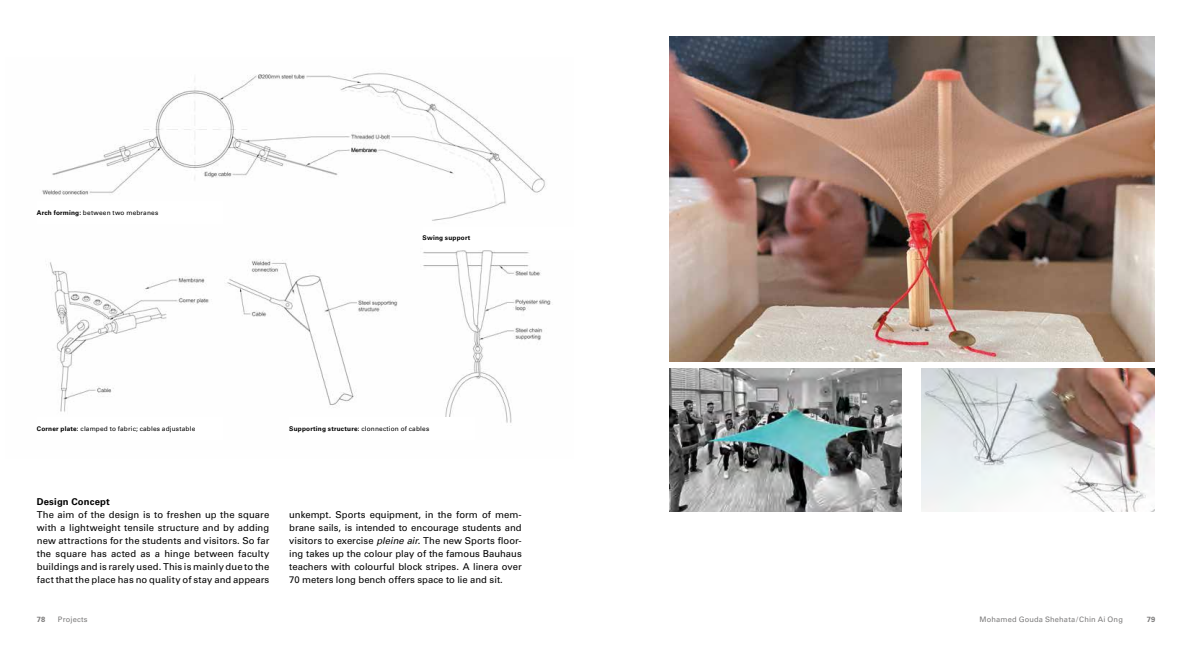
<style>
.page{position:relative;width:1191px;height:652px;background:#fff}
.page>*{position:absolute;margin:0;border:0;box-sizing:border-box;transform-origin:0 0}
.t1{font:9.5px/13px "Univers LT Std";letter-spacing:.005em;color:#000;text-align:justify}
.t2{font:700 9.5px "Univers LT Std";letter-spacing:.02em;color:#000}
.t3{font:7.5px "Univers LT Std";letter-spacing:.02em;color:#7c7b7b}
.t4{font:700 7.5px "Univers LT Std";color:#7c7b7b}
.t5{font:6.5px "Univers LT Std";letter-spacing:.025em;color:#000}
.t6{font:700 6.5px "Univers LT Std";letter-spacing:.03em;color:#000}
.s1{font-weight:700}
.s2{font-weight:400}
.s3{font-style:italic}
</style>
<div class="page">
<img style="left:42px;top:72px;width:509px;height:351px">
<img style="left:669px;top:368px;width:232px;height:143px">
<img style="left:669px;top:37px;width:485px;height:325px">
<img style="left:921px;top:368px;width:233px;height:143px">
<div style="left:37px;top:201px;width:186px;height:23px;background:#fff"></div>
<div style="left:37px;top:417px;width:186px;height:23px;background:#fff"></div>
<div style="left:289px;top:417px;width:186px;height:23px;background:#fff"></div>
<div style="left:422px;top:227px;width:173px;height:22px;background:#fff"></div>
<p class="t5" style="left:37px;top:209px;width:123px"><span class="s1">Arch forming:</span> between two mebranes</p>
<p class="t6" style="left:422px;top:234px;width:49px">Swing support</p>
<p class="t5" style="left:37px;top:425px;width:160px"><span class="s1">Corner plate:</span> clamped to fabric; cables adjustable</p>
<p class="t6" style="left:289px;top:425px;width:141px">Supporting structure: <span class="s2">clonnection of cables</span></p>
<p class="t2" style="left:37px;top:496px;width:75px">Design Concept</p>
<p class="t1" style="left:37px;top:508px;width:234px">The aim of the design is to freshen up the square with a lightweight tensile structure and by adding new attractions for the students and visitors. So far the square has acted as a hinge between faculty buildings and is rarely used. This is mainly due to the fact that the place has no quality of stay and appears</p>
<p class="t1" style="left:289px;top:508px;width:234px">unkempt. Sports equipment, in the form of mem&shy;brane sails, is intended to encourage students and visitors to exercise <span class="s3">pleine air</span>. The new Sports floor&shy;ing takes up the colour play of the famous Bauhaus teachers with colourful block stripes. A linera over 70 meters long bench offers space to lie and sit.</p>
<p class="t4" style="left:37px;top:615px;width:10px">78</p>
<p class="t3" style="left:58px;top:615px;width:31px">Projects</p>
<p class="t3" style="left:979px;top:615px;width:145px">Mohamed Gouda Shehata/Chin Ai Ong</p>
<p class="t4" style="left:1146px;top:615px;width:10px">79</p>
</div>
